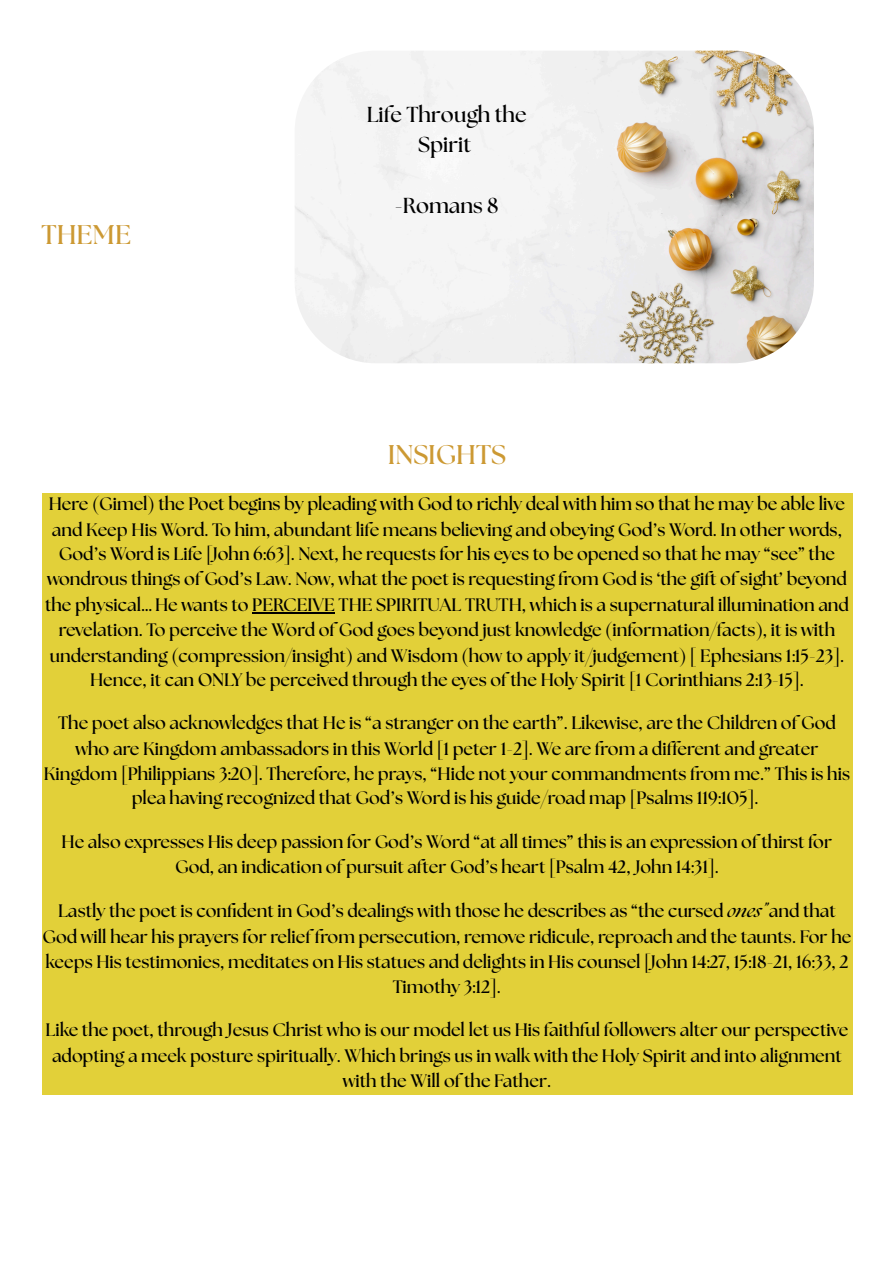
<style>
.page{position:relative;width:894px;height:1263px;background:#fff}
.page>*{position:absolute;margin:0;border:0;box-sizing:border-box;transform-origin:0 0}
.t1{font:700 27px "The Seasons";color:#c93}
.t2{font:700 21.6px/30.5px "The Seasons";color:#000;text-align:center}
.t3{font:700 18px/25.2px "The Seasons";color:#000;text-align:center}
.s1{font-style:italic}
</style>
<div class="page">
<img style="left:295px;top:51px;width:518px;height:312px;border-radius:81px">
<div style="left:42px;top:493px;width:810px;height:602px;background:#e2d039"></div>
<hr style="left:252px;top:612px;width:83px;height:1px;background:#000">
<p class="t1" style="left:42px;top:223px;width:91px">THEME</p>
<p class="t2" style="left:366px;top:100px;width:161px">Life Through the<br>Spirit</p>
<p class="t2" style="left:394px;top:191px;width:105px">-Romans 8</p>
<h1 class="t1" style="left:388px;top:442px;width:120px">INSIGHTS</h1>
<p class="t3" style="left:45px;top:492px;width:805px">Here (Gimel) the Poet begins by pleading with God to richly deal with him so that he may be able live and Keep His Word. To him, abundant life means believing and obeying God’s Word. In other words, God’s Word is Life [John 6:63]. Next, he requests for his eyes to be opened so that he may “see” the wondrous things of God’s Law. Now, what the poet is requesting from God is ‘the gift of sight’ beyond the physical… He wants to PERCEIVE THE SPIRITUAL TRUTH, which is a supernatural illumination and revelation. To perceive the Word of God goes beyond just knowledge (information/facts), it is with understanding (compression/insight) and Wisdom (how to apply it/judgement) [ Ephesians 1:15-23].<br>Hence, it can ONLY be perceived through the eyes of the Holy Spirit [1 Corinthians 2:13-15].</p>
<p class="t3" style="left:44px;top:711px;width:807px">The poet also acknowledges that He is “a stranger on the earth”. Likewise, are the Children of God who are Kingdom ambassadors in this World [1 peter 1-2]. We are from a different and greater Kingdom [Philippians 3:20]. Therefore, he prays, “Hide not your commandments from me.” This is his plea having recognized that God’s Word is his guide/road map [Psalms 119:105].</p>
<p class="t3" style="left:62px;top:830px;width:772px;line-height:24.8px">He also expresses His deep passion for God’s Word “at all times” this is an expression of thirst for<br>God, an indication of pursuit after God’s heart [Psalm 42, John 14:31].</p>
<p class="t3" style="left:42px;top:899px;width:810px">Lastly the poet is confident in God’s dealings with those he describes as “the cursed <span class="s1">ones”</span> and that God will hear his prayers for relief from persecution, remove ridicule, reproach and the taunts. For he keeps His testimonies, meditates on His statues and delights in His counsel [John 14:27, 15:18-21, 16:33, 2<br>Timothy 3:12].</p>
<p class="t3" style="left:46px;top:1018px;width:804px">Like the poet, through Jesus Christ who is our model let us His faithful followers alter our perspective adopting a meek posture spiritually. Which brings us in walk with the Holy Spirit and into alignment with the Will of the Father.</p>
</div>
